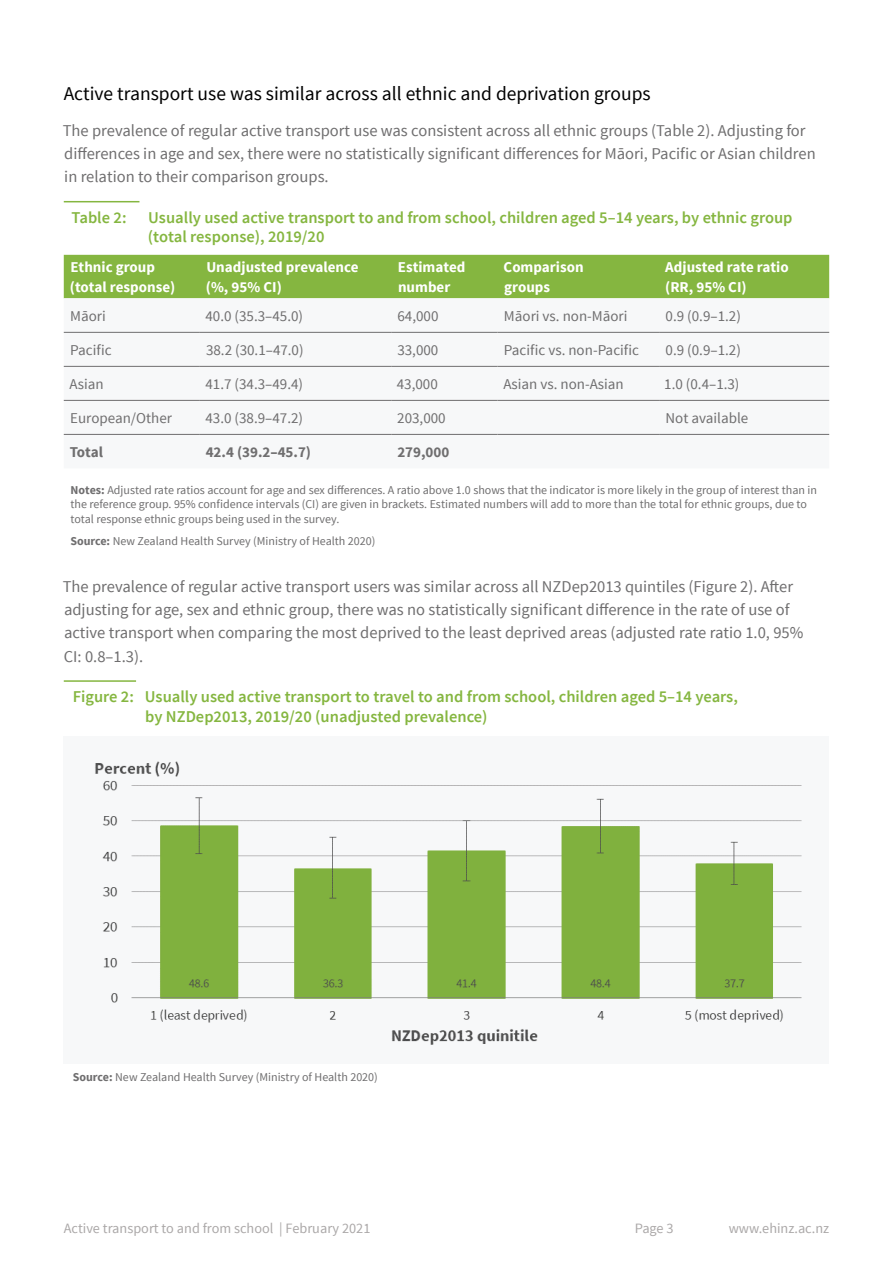
<style>
.page{position:relative;width:893px;height:1263px;background:#fff}
.page>*{position:absolute;margin:0;border:0;box-sizing:border-box;transform-origin:0 0}
.t1{font:19.5px "Source Sans Pro";color:#000}
.t2{font:16.5px/23.2px "Source Sans Pro";color:#6f6e6f}
.t3{font:600 16.5px/19.8px "Source Sans Pro";color:#85b640}
.t4{font:15px "Source Sans Pro";color:#6f6e6f}
.t5{font:700 15px/20.2px "Source Sans Pro";color:#fff}
.t6{font:700 15px "Source Sans Pro";color:#6f6e6f}
.t7{font:14.25px "Source Sans Pro";color:#aba8a8}
.t8{font:12px/14.4px "Source Sans Pro";color:#6f6e6f}
.s1{font-weight:700}
</style>
<div class="page">
<hr style="left:64px;top:201px;width:75px;height:1px;background:#85b640">
<div style="left:64px;top:255px;width:765px;height:43px;background:#85b640"></div>
<svg style="left:64px;top:298px;width:765px;height:136px"></svg>
<hr style="left:64px;top:332px;width:136px;height:1px;background:#6f6e6f">
<hr style="left:200px;top:332px;width:191px;height:1px;background:#6f6e6f">
<hr style="left:391px;top:332px;width:106px;height:1px;background:#6f6e6f">
<hr style="left:497px;top:332px;width:162px;height:1px;background:#6f6e6f">
<hr style="left:659px;top:332px;width:170px;height:1px;background:#6f6e6f">
<hr style="left:64px;top:366px;width:136px;height:1px;background:#6f6e6f">
<hr style="left:200px;top:366px;width:191px;height:1px;background:#6f6e6f">
<hr style="left:391px;top:366px;width:106px;height:1px;background:#6f6e6f">
<hr style="left:497px;top:366px;width:162px;height:1px;background:#6f6e6f">
<hr style="left:659px;top:366px;width:170px;height:1px;background:#6f6e6f">
<hr style="left:64px;top:400px;width:136px;height:1px;background:#6f6e6f">
<hr style="left:200px;top:400px;width:191px;height:1px;background:#6f6e6f">
<hr style="left:391px;top:400px;width:106px;height:1px;background:#6f6e6f">
<hr style="left:497px;top:400px;width:162px;height:1px;background:#6f6e6f">
<hr style="left:659px;top:400px;width:170px;height:1px;background:#6f6e6f">
<hr style="left:64px;top:434px;width:136px;height:1px;background:#6f6e6f">
<hr style="left:200px;top:434px;width:191px;height:1px;background:#6f6e6f">
<hr style="left:391px;top:434px;width:106px;height:1px;background:#6f6e6f">
<hr style="left:497px;top:434px;width:162px;height:1px;background:#6f6e6f">
<hr style="left:659px;top:434px;width:170px;height:1px;background:#6f6e6f">
<div style="left:64px;top:736px;width:765px;height:328px;background:#f7f8f9"></div>
<hr style="left:64px;top:680px;width:72px;height:2px;background:#85b640">
<img style="left:95px;top:761px;width:707px;height:284px">
<p class="t1" style="left:64px;top:81px;width:588px">Active transport use was similar across all ethnic and deprivation groups</p>
<p class="t2" style="left:63px;top:119px;width:754px">The prevalence of regular active transport use was consistent across all ethnic groups (Table 2). Adjusting for differences in age and sex, there were no statistically significant differences for Māori, Pacific or Asian children in relation to their comparison groups.</p>
<p class="t3" style="left:71px;top:208px;width:57px">Table 2:</p>
<p class="t3" style="left:148px;top:208px;width:646px">Usually used active transport to and from school, children aged 5–14 years, by ethnic group (total response), 2019/20</p>
<p class="t5" style="left:70px;top:257px;width:107px">Ethnic group (total response)</p>
<p class="t5" style="left:206px;top:257px;width:154px">Unadjusted prevalence (%, 95% CI)</p>
<p class="t5" style="left:398px;top:257px;width:69px">Estimated number</p>
<p class="t5" style="left:504px;top:257px;width:82px">Comparison groups</p>
<p class="t5" style="left:665px;top:257px;width:125px">Adjusted rate ratio (RR, 95% CI)</p>
<p class="t4" style="left:70px;top:307px;width:37px">Māori</p>
<p class="t4" style="left:205px;top:307px;width:99px">40.0 (35.3–45.0)</p>
<p class="t4" style="left:397px;top:307px;width:43px">64,000</p>
<p class="t4" style="left:504px;top:307px;width:125px">Māori vs. non-Māori</p>
<p class="t4" style="left:666px;top:307px;width:77px">0.9 (0.9–1.2)</p>
<p class="t4" style="left:70px;top:341px;width:43px">Pacific</p>
<p class="t4" style="left:206px;top:341px;width:99px">38.2 (30.1–47.0)</p>
<p class="t4" style="left:397px;top:341px;width:43px">33,000</p>
<p class="t4" style="left:504px;top:341px;width:137px">Pacific vs. non-Pacific</p>
<p class="t4" style="left:666px;top:341px;width:77px">0.9 (0.9–1.2)</p>
<p class="t4" style="left:70px;top:375px;width:36px">Asian</p>
<p class="t4" style="left:205px;top:375px;width:99px">41.7 (34.3–49.4)</p>
<p class="t4" style="left:397px;top:375px;width:43px">43,000</p>
<p class="t4" style="left:503px;top:375px;width:122px">Asian vs. non-Asian</p>
<p class="t4" style="left:664px;top:375px;width:77px">1.0 (0.4–1.3)</p>
<p class="t4" style="left:70px;top:409px;width:103px">European/Other</p>
<p class="t4" style="left:205px;top:409px;width:99px">43.0 (38.9–47.2)</p>
<p class="t4" style="left:397px;top:409px;width:50px">203,000</p>
<p class="t4" style="left:666px;top:409px;width:84px">Not available</p>
<p class="t6" style="left:70px;top:442px;width:35px">Total</p>
<p class="t6" style="left:206px;top:442px;width:107px">42.4 (39.2–45.7)</p>
<p class="t6" style="left:397px;top:442px;width:54px">279,000</p>
<p class="t8" style="left:70px;top:483px;width:748px"><span class="s1">Notes:</span> Adjusted rate ratios account for age and sex differences. A ratio above 1.0 shows that the indicator is more likely in the group of interest than in the reference group. 95% confidence intervals (CI) are given in brackets. Estimated numbers will add to more than the total for ethnic groups, due to total response ethnic groups being used in the survey.</p>
<p class="t8" style="left:70px;top:534px;width:307px"><span class="s1">Source:</span> New Zealand Health Survey (Ministry of Health 2020)</p>
<p class="t2" style="left:63px;top:575px;width:742px">The prevalence of regular active transport users was similar across all NZDep2013 quintiles (Figure 2). After adjusting for age, sex and ethnic group, there was no statistically significant difference in the rate of use of active transport when comparing the most deprived to the least deprived areas (adjusted rate ratio 1.0, 95% CI: 0.8–1.3).</p>
<p class="t3" style="left:145px;top:687px;width:594px;text-indent:-72px">Figure 2: Usually used active transport to travel to and from school, children aged 5–14 years, by NZDep2013, 2019/20 (unadjusted prevalence)</p>
<p class="t8" style="left:73px;top:1070px;width:307px"><span class="s1">Source:</span> New Zealand Health Survey (Ministry of Health 2020)</p>
<p class="t7" style="left:64px;top:1220px;width:308px">Active transport to and from school | February 2021</p>
<p class="t7" style="left:635px;top:1220px;width:40px">Page 3</p>
<p class="t7" style="left:729px;top:1220px;width:102px">www.ehinz.ac.nz</p>
</div>
